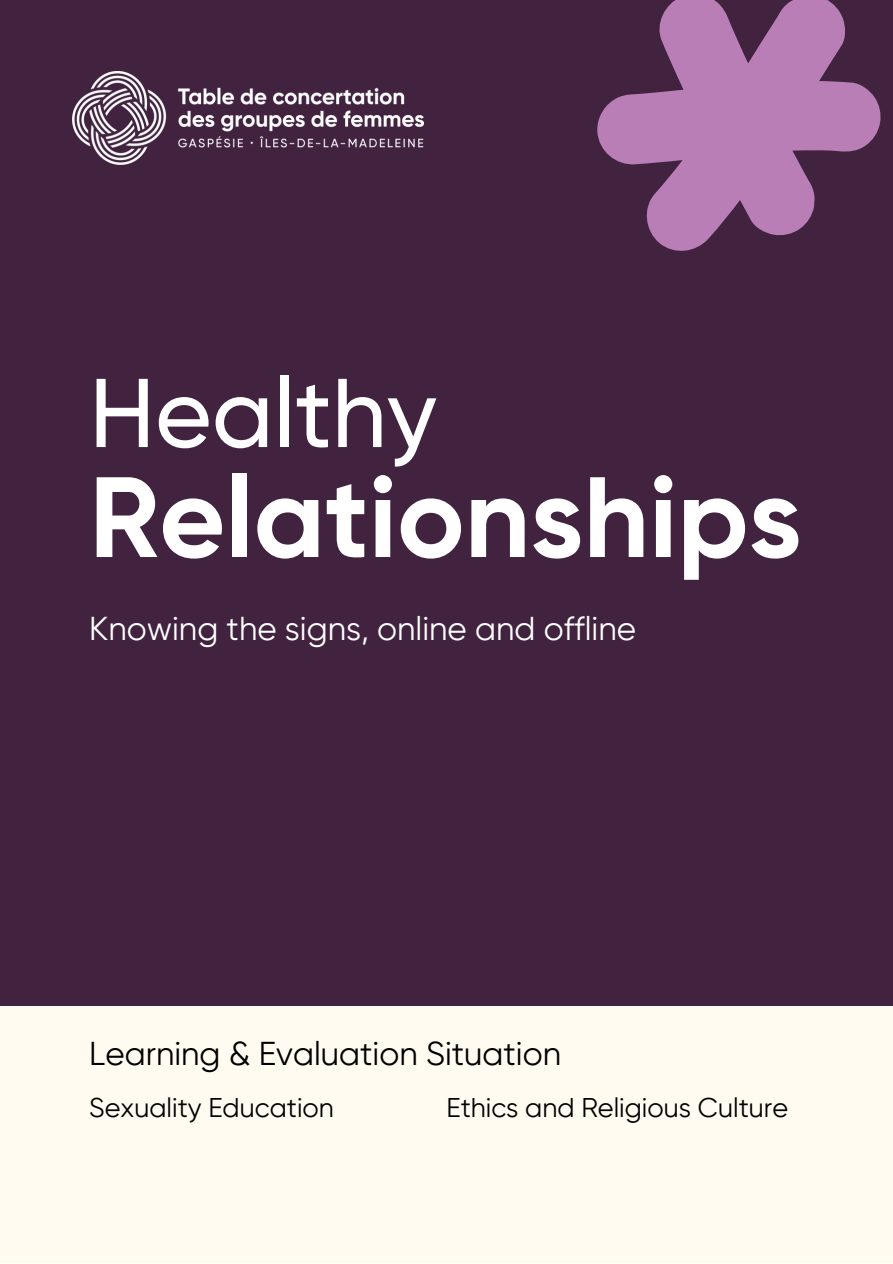
<style>
.page{position:relative;width:893px;height:1264px;background:#fff}
.page>*{position:absolute;margin:0;border:0;box-sizing:border-box;transform-origin:0 0}
.t1{font:700 113.85px "Gilroy";color:#fff}
.t2{font:500 97.35px "Gilroy";color:#fff}
.t3{font:33px "Gilroy";color:#fff}
.t4{font:33px "Gilroy";color:#000}
.t5{font:27px "Gilroy";color:#000}
</style>
<div class="page">
<div style="left:0;top:0;width:892px;height:1262px;background:#412340"></div>
<div style="left:0;top:1006px;width:892px;height:256px;background:#fffbf0"></div>
<svg style="left:597px;top:0;width:284px;height:251px;fill:#ba7eb6"></svg>
<img style="left:73px;top:72px;width:350px;height:93px">
<h2 class="t2" style="left:89px;top:371px;width:349px">Healthy</h2>
<h1 class="t1" style="left:89px;top:469px;width:713px">Relationships</h1>
<p class="t3" style="left:89px;top:614px;width:548px">Knowing the signs, online and offline</p>
<p class="t4" style="left:89px;top:1039px;width:473px">Learning &amp; Evaluation Situation</p>
<p class="t5" style="left:89px;top:1095px;width:246px">Sexuality Education</p>
<p class="t5" style="left:446px;top:1095px;width:343px">Ethics and Religious Culture</p>
</div>
